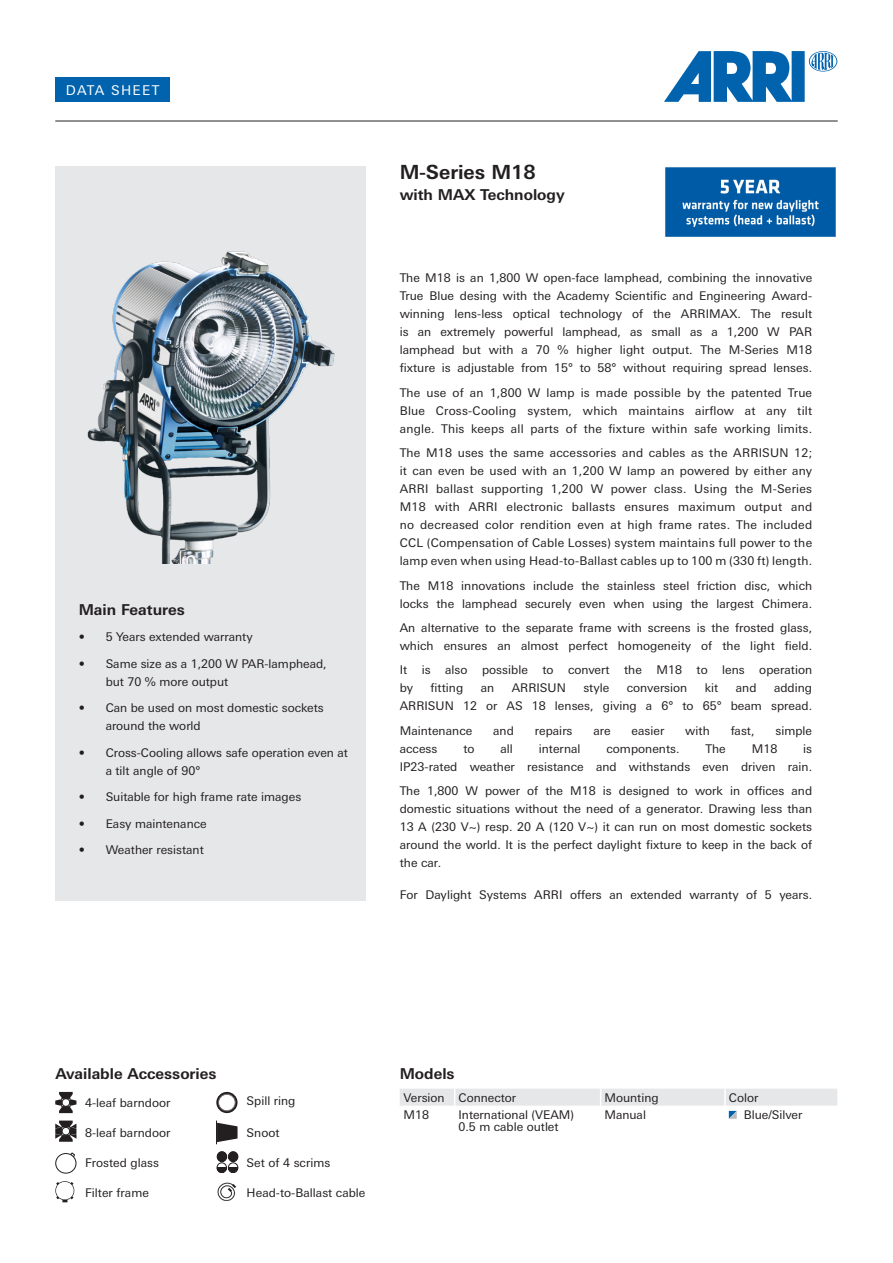
<style>
.page{position:relative;width:893px;height:1263px;background:#fff}
.page>*{position:absolute;margin:0;border:0;box-sizing:border-box;transform-origin:0 0}
.t1{font:700 19.5px "Linotype Univers Basic";color:#231f20}
.Subhead{font:700 15px "Linotype Univers Basic";color:#231f20}
.Headline{font:700 15px "Linotype Univers Basic";letter-spacing:.005em;color:#231f20}
.t2{font:13.5px "Linotype Univers Basic";letter-spacing:.1em;color:#fff}
.Copy{font:12px/18px "Linotype Univers Basic";letter-spacing:.005em;color:#231f20}
.Accessories_-_Apps{font:12px "Linotype Univers Basic";letter-spacing:.005em;color:#231f20}
.Copy_Tabelle{font:12px "Linotype Univers Basic";color:#231f20}
.Headline_Tabelle{font:12px "Linotype Univers Basic";color:#231f20}
</style>
<div class="page">
<hr style="left:55px;top:121px;width:783px;height:1px;background:#231f20">
<svg style="left:664px;top:51px;width:173px;height:51px"></svg>
<div style="left:55px;top:78px;width:115px;height:24px;background:#0163ae"></div>
<div style="left:55px;top:166px;width:311px;height:734px;background:#e6e7e9"></div>
<img style="left:87px;top:251px;width:248px;height:313px">
<div style="left:400px;top:1089px;width:437px;height:16px;background:#e6e7e9"></div>
<svg style="left:729px;top:1111px;width:8px;height:8px"></svg>
<div style="left:217px;top:1151px;width:10px;height:11px;border:1px solid #231f20;border-radius:50%"></div>
<div style="left:228px;top:1151px;width:10px;height:11px;border:1px solid #231f20;border-radius:50%"></div>
<svg style="left:217px;top:1152px;width:21px;height:21px"></svg>
<img style="left:217px;top:1182px;width:20px;height:19px">
<img style="left:665px;top:167px;width:171px;height:70px">
<svg style="left:55px;top:1120px;width:21px;height:22px"></svg>
<svg style="left:55px;top:1092px;width:21px;height:21px"></svg>
<svg style="left:216px;top:1120px;width:22px;height:24px"></svg>
<svg style="left:55px;top:1181px;width:19px;height:21px"></svg>
<div style="left:216px;top:1092px;width:22px;height:21px;border:2px solid #231f20;border-radius:50%"></div>
<div style="left:218px;top:1094px;width:17px;height:17px;border:1px solid #6c6369;border-radius:50%"></div>
<svg style="left:55px;top:1152px;width:21px;height:21px"></svg>
<p class="t2" style="left:66px;top:83px;width:95px">DATA SHEET</p>
<p class="Headline" style="left:79px;top:600px;width:108px">Main Features</p>
<p class="Copy" style="left:79px;top:628px;width:176px">• 5 Years extended warranty</p>
<p class="Copy" style="left:106px;top:654px;width:223px;text-indent:-27px">• Same size as a 1,200 W PAR-lamphead, but 70 % more output</p>
<p class="Copy" style="left:106px;top:699px;width:220px;text-indent:-27px">• Can be used on most domestic sockets around the world</p>
<p class="Copy" style="left:106px;top:743px;width:244px;text-indent:-27px">• Cross-Cooling allows safe operation even at a tilt angle of 90°</p>
<p class="Copy" style="left:79px;top:788px;width:224px">• Suitable for high frame rate images</p>
<p class="Copy" style="left:79px;top:814px;width:130px">• Easy maintenance</p>
<p class="Copy" style="left:79px;top:841px;width:127px">• Weather resistant</p>
<p class="t1" style="left:400px;top:160px;width:138px">M-Series M18</p>
<p class="Subhead" style="left:400px;top:185px;width:166px">with MAX Technology</p>
<p class="Copy" style="left:400px;top:269px;width:414px;text-align:justify">The M18 is an 1,800 W open-face lamphead, combining the innovative True Blue desing with the Academy Scientific and Engineering Award&shy;winning lens-less optical technology of the ARRIMAX. The result is an extremely powerful lamphead, as small as a 1,200 W PAR lamphead but with a 70 % higher light output. The M-Series M18 fixture is adjustable from 15° to 58° without requiring spread lenses.</p>
<p class="Copy" style="left:400px;top:384px;width:414px;text-align:justify">The use of an 1,800 W lamp is made possible by the patented True Blue Cross-Cooling system, which maintains airflow at any tilt angle. This keeps all parts of the fixture within safe working limits.</p>
<p class="Copy" style="left:400px;top:444px;width:414px;text-align:justify">The M18 uses the same accessories and cables as the ARRISUN 12; it can even be used with an 1,200 W lamp an powered by either any ARRI ballast supporting 1,200 W power class. Using the M-Series M18 with ARRI electronic ballasts ensures maximum output and no decreased color rendition even at high frame rates. The included CCL (Compensation of Cable Losses) system maintains full power to the lamp even when using Head-to-Ballast cables up to 100 m (330 ft) length.</p>
<p class="Copy" style="left:400px;top:576px;width:414px">The M18 innovations include the stainless steel friction disc, which locks the lamphead securely even when using the largest Chimera.</p>
<p class="Copy" style="left:400px;top:619px;width:414px">An alternative to the separate frame with screens is the frosted glass, which ensures an almost perfect homogeneity of the light field.</p>
<p class="Copy" style="left:400px;top:661px;width:414px">It is also possible to convert the M18 to lens operation by</p>
<p class="Copy" style="left:431px;top:679px;width:34px">fitting</p>
<p class="Copy" style="left:481px;top:679px;width:15px">an</p>
<p class="Copy" style="left:512px;top:679px;width:56px">ARRISUN</p>
<p class="Copy" style="left:583px;top:679px;width:27px">style</p>
<p class="Copy" style="left:627px;top:679px;width:62px">conversion</p>
<p class="Copy" style="left:705px;top:679px;width:15px">kit</p>
<p class="Copy" style="left:736px;top:679px;width:22px">and</p>
<p class="Copy" style="left:400px;top:679px;width:414px;text-align:right">adding<br>ARRISUN 12 or AS 18 lenses, giving a 6° to 65° beam spread.</p>
<p class="Copy" style="left:400px;top:721px;width:74px">Maintenance</p>
<p class="Copy" style="left:493px;top:721px;width:22px">and</p>
<p class="Copy" style="left:535px;top:721px;width:39px">repairs</p>
<p class="Copy" style="left:593px;top:721px;width:19px">are</p>
<p class="Copy" style="left:631px;top:721px;width:34px">easier</p>
<p class="Copy" style="left:685px;top:721px;width:26px">with</p>
<p class="Copy" style="left:731px;top:721px;width:25px">fast,</p>
<p class="Copy" style="left:775px;top:721px;width:38px">simple</p>
<p class="Copy" style="left:400px;top:739px;width:39px">access</p>
<p class="Copy" style="left:463px;top:739px;width:13px">to</p>
<p class="Copy" style="left:500px;top:739px;width:14px">all</p>
<p class="Copy" style="left:539px;top:739px;width:43px">internal</p>
<p class="Copy" style="left:606px;top:739px;width:75px">components.</p>
<p class="Copy" style="left:706px;top:739px;width:22px">The</p>
<p class="Copy" style="left:752px;top:739px;width:27px">M18</p>
<p class="Copy" style="left:400px;top:739px;width:414px;text-align:right">is<br>IP23-rated weather resistance and withstands even driven rain.</p>
<p class="Copy" style="left:400px;top:782px;width:414px;text-align:justify">The 1,800 W power of the M18 is designed to work in offices and domestic situations without the need of a generator. Drawing less than 13 A (230 V~) resp. 20 A (120 V~) it can run on most domestic sockets around the world. It is the perfect daylight fixture to keep in the back of the car.</p>
<p class="Copy" style="left:400px;top:886px;width:414px">For Daylight Systems ARRI offers an extended warranty of 5 years.</p>
<p class="Subhead" style="left:56px;top:1064px;width:162px">Available Accessories</p>
<p class="Accessories_-_Apps" style="left:85px;top:1096px;width:87px">4-leaf barndoor</p>
<p class="Accessories_-_Apps" style="left:85px;top:1126px;width:87px">8-leaf barndoor</p>
<p class="Accessories_-_Apps" style="left:85px;top:1156px;width:75px">Frosted glass</p>
<p class="Accessories_-_Apps" style="left:85px;top:1185px;width:65px">Filter frame</p>
<p class="Accessories_-_Apps" style="left:247px;top:1094px;width:50px">Spill ring</p>
<p class="Accessories_-_Apps" style="left:247px;top:1126px;width:35px">Snoot</p>
<p class="Accessories_-_Apps" style="left:247px;top:1156px;width:85px">Set of 4 scrims</p>
<p class="Accessories_-_Apps" style="left:247px;top:1185px;width:120px">Head-to-Ballast cable</p>
<p class="Subhead" style="left:400px;top:1064px;width:56px">Models</p>
<p class="Headline_Tabelle" style="left:404px;top:1091px;width:43px">Version</p>
<p class="Headline_Tabelle" style="left:458px;top:1091px;width:59px">Connector</p>
<p class="Headline_Tabelle" style="left:604px;top:1091px;width:56px">Mounting</p>
<p class="Headline_Tabelle" style="left:729px;top:1091px;width:31px">Color</p>
<p class="Copy_Tabelle" style="left:404px;top:1108px;width:27px">M18</p>
<p class="Copy_Tabelle" style="left:458px;top:1108px;width:117px">International (VEAM)</p>
<p class="Copy_Tabelle" style="left:458px;top:1120px;width:102px">0.5 m cable outlet</p>
<p class="Copy_Tabelle" style="left:604px;top:1108px;width:43px">Manual</p>
<p class="Copy_Tabelle" style="left:744px;top:1108px;width:60px">Blue/Silver</p>
</div>
